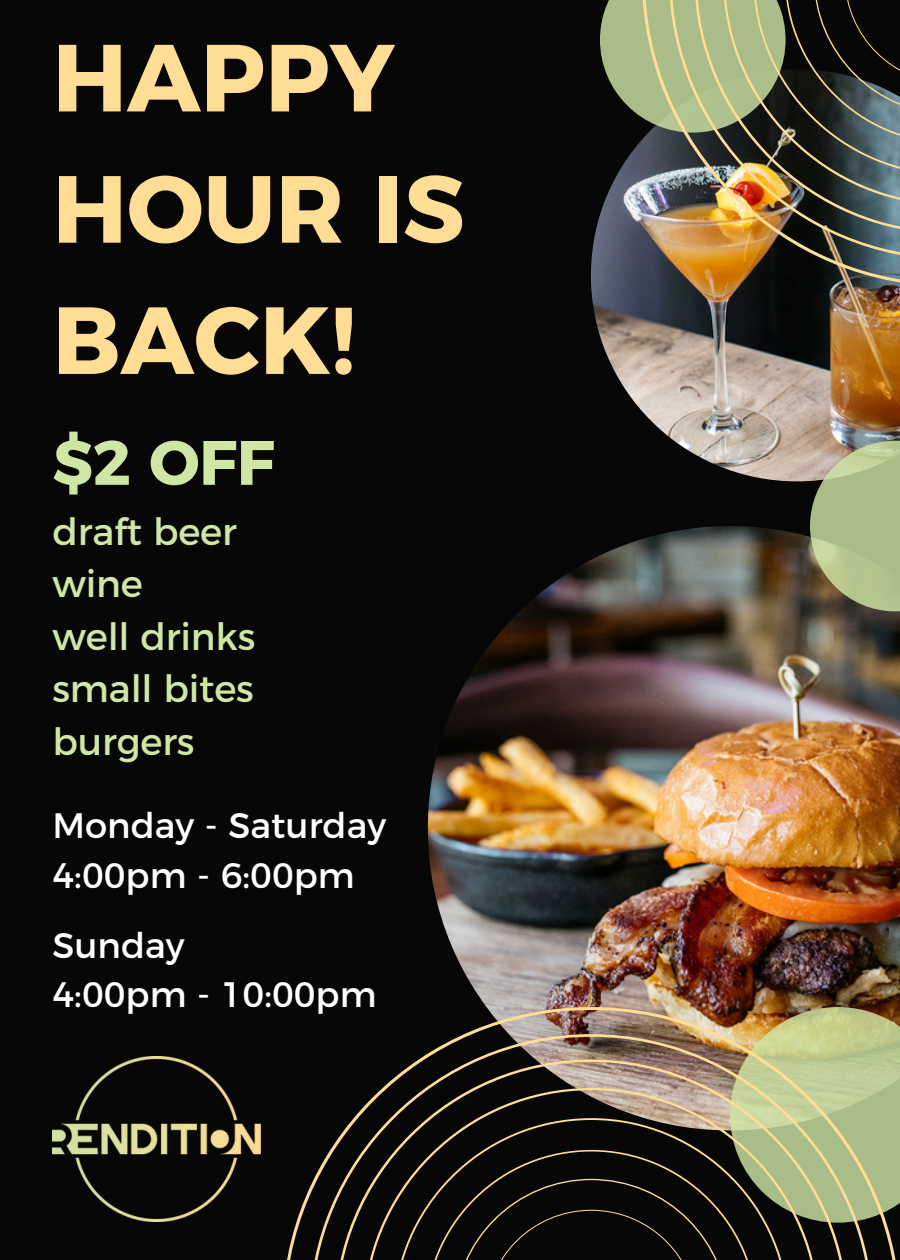
<style>
.page{position:relative;width:900px;height:1260px;background:#070707}
.page>*{position:absolute;margin:0;border:0;box-sizing:border-box;transform-origin:0 0}
.t1{font:700 95px/131.2px "Montserrat";color:#ffdd94}
.t2{font:700 62.5px "Montserrat";color:#d0e6a5}
.t3{font:37.5px/52.5px "Montserrat";letter-spacing:-.005em;color:#d0e6a5}
.t4{font:35.25px/49.2px "Montserrat";color:#fff}
</style>
<div class="page">
<img style="left:428px;top:526px;width:472px;height:481px">
<img style="left:287px;top:1007px;width:613px;height:253px">
<svg style="left:309px;top:1034px;width:565px;height:226px"></svg>
<img style="left:591px;top:206px;width:309px;height:275px">
<svg style="left:600px;top:0;width:42px;height:206px"></svg>
<img style="left:642px;top:0;width:258px;height:287px">
<img style="left:669px;top:0;width:231px;height:260px">
<svg style="left:810px;top:441px;width:90px;height:170px;background:#a5af81"></svg>
<img style="left:53px;top:1057px;width:208px;height:165px">
<h1 class="t1" style="left:53px;top:12px;width:413px">HAPPY<br>HOUR IS<br>BACK!</h1>
<h2 class="t2" style="left:53px;top:424px;width:224px">$2 OFF</h2>
<p class="t3" style="left:53px;top:505px;width:204px">draft beer wine<br>well drinks small bites burgers</p>
<p class="t4" style="left:53px;top:801px;width:335px">Monday - Saturday<br>4:00pm - 6:00pm</p>
<p class="t4" style="left:53px;top:921px;width:326px">Sunday<br>4:00pm - 10:00pm</p>
</div>
